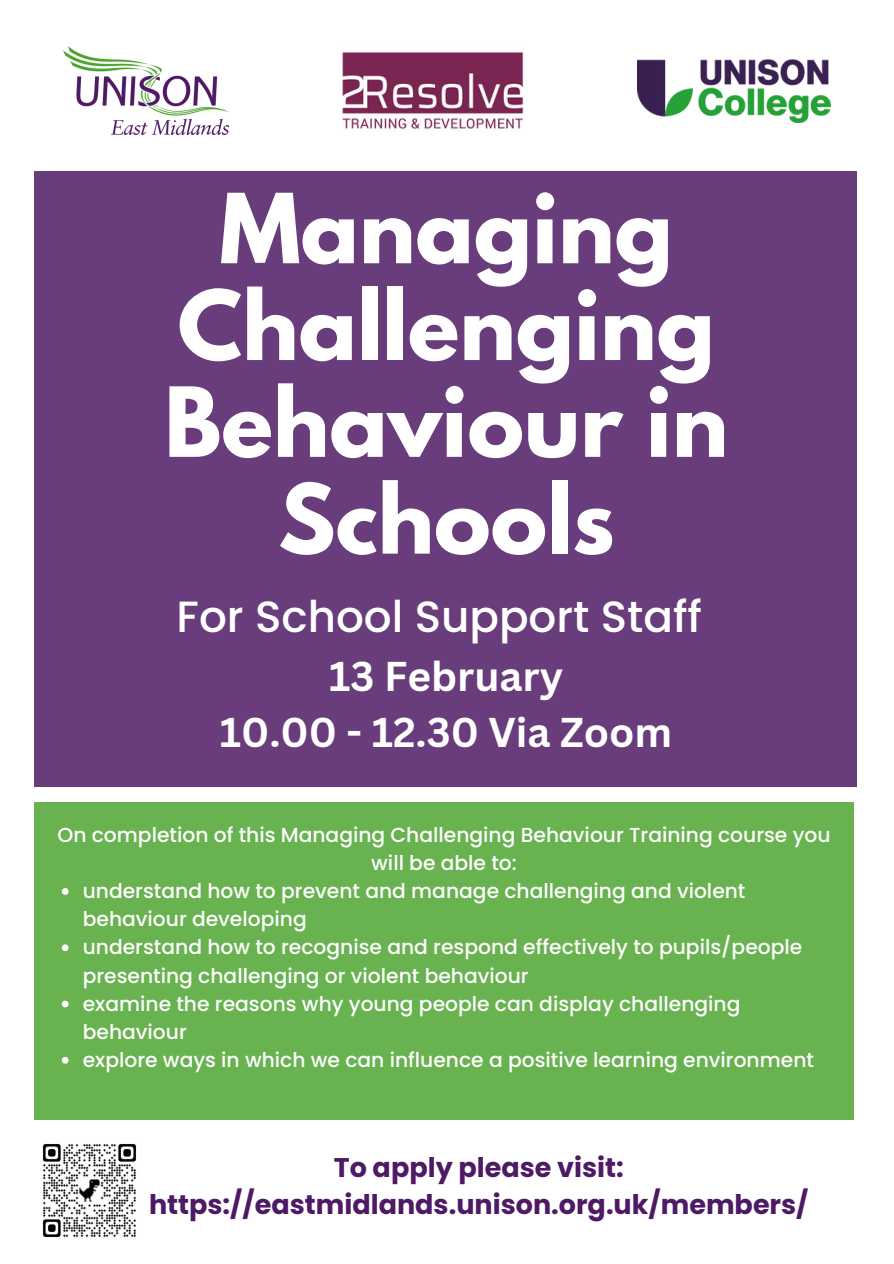
<style>
.page{position:relative;width:894px;height:1264px;background:#fff}
.page>*{position:absolute;margin:0;border:0;box-sizing:border-box;transform-origin:0 0}
.t1{font:700 85.5px/96.8px "League Spartan";color:#fff;text-align:center}
.t2{font:500 43.65px "Poppins";color:#fff}
.t3{font:700 40.5px "Canva Sans";color:#fff}
.t4{font:700 27px "Poppins";color:#4e1965}
.t5{font:500 20.25px/28.2px "Poppins";color:#fff}
</style>
<div class="page">
<div style="left:34px;top:172px;width:822px;height:614px;background:#693c7c"></div>
<div style="left:34px;top:802px;width:819px;height:317px;background:#68b250"></div>
<img style="left:43px;top:1144px;width:93px;height:93px">
<svg style="left:62px;top:888px;width:7px;height:6px"></svg>
<svg style="left:62px;top:944px;width:7px;height:7px"></svg>
<svg style="left:62px;top:1000px;width:7px;height:7px"></svg>
<svg style="left:62px;top:1057px;width:7px;height:6px"></svg>
<img style="left:63px;top:47px;width:165px;height:88px">
<img style="left:342px;top:51px;width:182px;height:79px">
<img style="left:637px;top:59px;width:193px;height:63px">
<p class="t1" style="left:164px;top:191px;width:565px">Managing<br>Challenging<br>Behaviour in<br>Schools</p>
<p class="t2" style="left:176px;top:586px;width:527px">For School Support Staff</p>
<p class="t3" style="left:329px;top:647px;width:235px">13 February</p>
<p class="t3" style="left:220px;top:704px;width:453px">10.00 - 12.30 Via Zoom</p>
<p class="t5" style="left:57px;top:820px;width:774px;text-align:center">On completion of this Managing Challenging Behaviour Training course you will be able to:</p>
<p class="t5" style="left:83px;top:877px;width:664px">understand how to prevent and manage challenging and violent behaviour developing</p>
<p class="t5" style="left:83px;top:933px;width:721px">understand how to recognise and respond effectively to pupils/people presenting challenging or violent behaviour</p>
<p class="t5" style="left:83px;top:989px;width:659px">examine the reasons why young people can display challenging behaviour</p>
<p class="t5" style="left:83px;top:1045px;width:732px">explore ways in which we can influence a positive learning environment</p>
<p class="t4" style="left:333px;top:1148px;width:291px">To apply please visit:</p>
<p class="t4" style="left:149px;top:1186px;width:660px">https://eastmidlands.unison.org.uk/members/</p>
</div>
